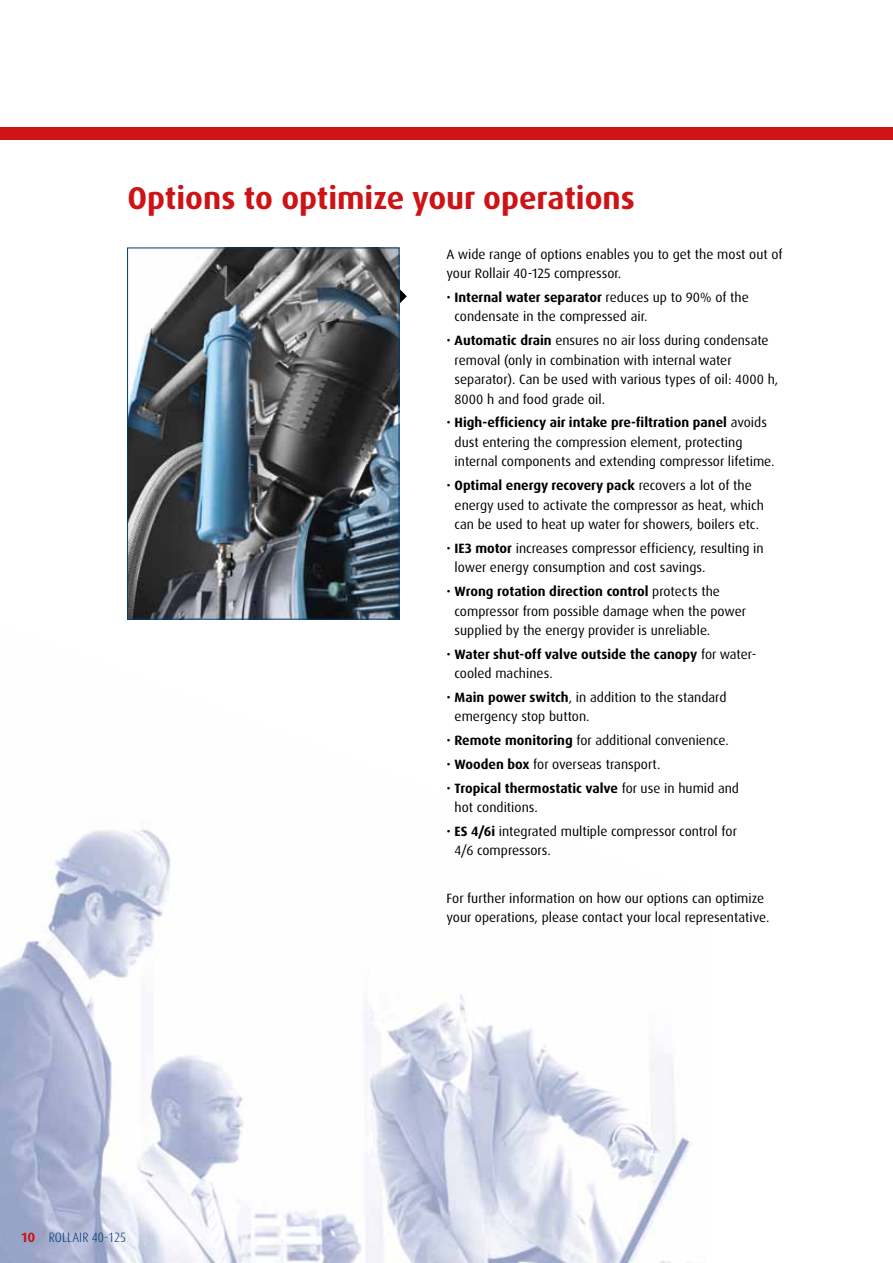
<style>
.page{position:relative;width:893px;height:1263px;background:#fff}
.page>*{position:absolute;margin:0;border:0;box-sizing:border-box;transform-origin:0 0}
.t1{font:700 31.5px "Dax Pro";color:#cd1316}
.t2{font:13.5px/19.5px "Dax Pro";color:#000}
.t3{font:700 13.5px/19.5px "Dax Pro";color:#000}
.t4{font:300 condensed 13.5px "Dax Pro";letter-spacing:.01em;color:#003971}
.s1{font-weight:700;font-stretch:normal;color:#cd1316}
.s2{font-weight:700}
.s3{font-weight:400}
</style>
<div class="page">
<svg style="left:399px;top:288px;width:8px;height:16px"></svg>
<img style="left:129px;top:250px;width:268px;height:367px">
<div style="left:127px;top:248px;width:272px;height:371px;border:1px solid #003971"></div>
<img style="left:0;top:829px;width:691px;height:434px">
<div style="left:0;top:128px;width:893px;height:12px;background:#cd1316"></div>
<h1 class="t1" style="left:128px;top:178px;width:509px">Options to optimize your operations</h1>
<p class="t4" style="left:21px;top:1228px;width:106px"><span class="s1">10</span> ROLLAIR 40-125</p>
<p class="t2" style="left:446px;top:244px;width:338px">A wide range of options enables you to get the most out of your Rollair 40-125 compressor.</p>
<p class="t2" style="left:455px;top:287px;width:296px;text-indent:-8px">• <span class="s2">Internal water separator</span> reduces up to 90% of the condensate in the compressed air.</p>
<p class="t2" style="left:455px;top:331px;width:325px;text-indent:-8px">• <span class="s2">Automatic drain</span> ensures no air loss during condensate removal (only in combination with internal water separator). Can be used with various types of oil: 4000 h, 8000 h and food grade oil.</p>
<p class="t2" style="left:455px;top:413px;width:321px;text-indent:-8px">• <span class="s2">High-efficiency air intake pre-filtration panel</span> avoids dust entering the compression element, protecting internal components and extending compressor lifetime.</p>
<p class="t2" style="left:455px;top:476px;width:311px;text-indent:-8px">• <span class="s2">Optimal energy recovery pack</span> recovers a lot of the energy used to activate the compressor as heat, which can be used to heat up water for showers, boilers etc.</p>
<p class="t2" style="left:455px;top:538px;width:311px;text-indent:-8px">• <span class="s2">IE3 motor</span> increases compressor efficiency, resulting in lower energy consumption and cost savings.</p>
<p class="t2" style="left:455px;top:582px;width:293px;text-indent:-8px">• <span class="s2">Wrong rotation direction control</span> protects the compressor from possible damage when the power supplied by the energy provider is unreliable.</p>
<p class="t3" style="left:455px;top:644px;width:303px;text-indent:-8px"><span class="s3">•</span> Water shut-off valve outside the canopy <span class="s3">for water&shy;cooled machines.</span></p>
<p class="t2" style="left:455px;top:688px;width:273px;text-indent:-8px">• <span class="s2">Main power switch</span>, in addition to the standard emergency stop button.</p>
<p class="t2" style="left:446px;top:731px;width:284px">• <span class="s2">Remote monitoring</span> for additional convenience.</p>
<p class="t2" style="left:446px;top:755px;width:216px">• <span class="s2">Wooden box</span> for overseas transport.</p>
<p class="t2" style="left:455px;top:778px;width:286px;text-indent:-8px">• <span class="s2">Tropical thermostatic valve</span> for use in humid and hot conditions.</p>
<p class="t2" style="left:455px;top:822px;width:284px;text-indent:-8px">• <span class="s2">ES 4/6i</span> integrated multiple compressor control for<br>4/6 compressors.</p>
<p class="t2" style="left:446px;top:889px;width:325px">For further information on how our options can optimize your operations, please contact your local representative.</p>
</div>
